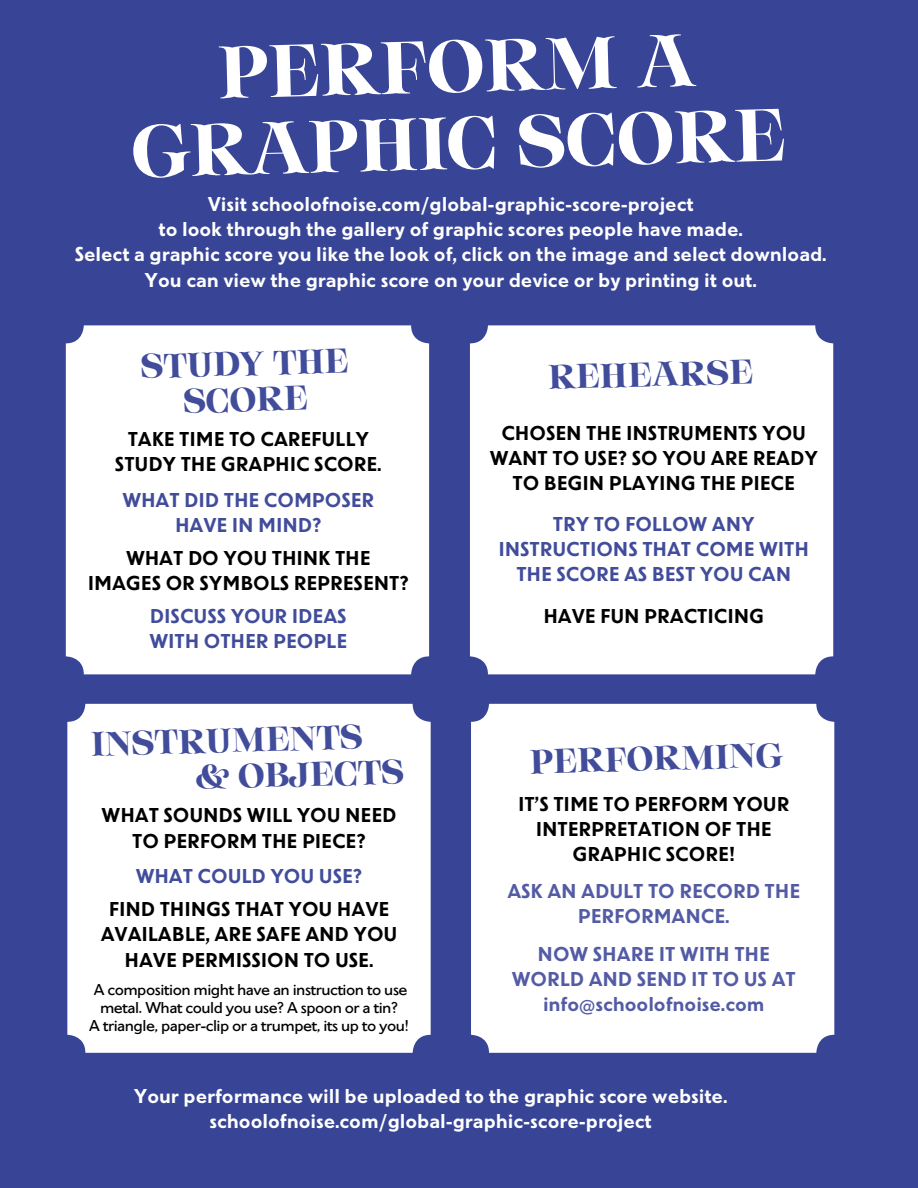
<style>
.page{position:relative;width:918px;height:1188px;background:#384596}
.page>*{position:absolute;margin:0;border:0;box-sizing:border-box;transform-origin:0 0}
.t1{font:700 77.55px "Palace Display";color:#fff}
.t2{font:700 36px "Palace Display";color:#414c9b}
.t3{font:700 21px "Granby AP";color:#fff}
.t4{font:700 21px/25.2px "Granby AP";color:#000;text-align:center}
.t5{font:700 21px/25.2px "Granby AP";color:#414c9b;text-align:center}
.t6{font:700 21px/25.2px "Granby AP";color:#535ba5;text-align:center}
.t7{font:500 16.5px/18px "Granby AP";letter-spacing:-.03em;color:#000;text-align:center}
</style>
<div class="page">
<div style="left:66px;top:325px;width:363px;height:349px;background:#fff;border-radius:18px"></div>
<div style="left:470px;top:325px;width:363px;height:349px;background:#fff;border-radius:18px"></div>
<div style="left:67px;top:704px;width:364px;height:349px;background:#fff;border-radius:18px"></div>
<div style="left:471px;top:704px;width:363px;height:349px;background:#fff;border-radius:18px"></div>
<p class="t1" style="left:217px;top:28px;width:479px;rotate:-1deg">PERFORM A</p>
<p class="t1" style="left:131px;top:106px;width:656px;rotate:-1deg">GRAPHIC SCORE</p>
<p class="t3" style="left:208px;top:193px;width:487px">Visit schoolofnoise.com/global-graphic-score-project</p>
<p class="t3" style="left:159px;top:218px;width:586px">to look through the gallery of graphic scores people have made.</p>
<p class="t3" style="left:75px;top:243px;width:753px">Select a graphic score you like the look of, click on the image and select download.</p>
<p class="t3" style="left:145px;top:269px;width:614px">You can view the graphic score on your device or by printing it out.</p>
<p class="t2" style="left:141px;top:346px;width:209px;rotate:-1deg">STUDY THE</p>
<p class="t2" style="left:183px;top:381px;width:126px;rotate:-1deg">SCORE</p>
<p class="t4" style="left:115px;top:427px;width:268px">TAKE TIME TO CAREFULLY<br>STUDY THE GRAPHIC SCORE.</p>
<p class="t5" style="left:122px;top:488px;width:253px">WHAT DID THE COMPOSER<br>HAVE IN MIND?</p>
<p class="t4" style="left:88px;top:546px;width:322px">WHAT DO YOU THINK THE<br>IMAGES OR SYMBOLS REPRESENT?</p>
<p class="t5" style="left:150px;top:604px;width:198px">DISCUSS YOUR IDEAS</p>
<p class="t5" style="left:149px;top:629px;width:199px">WITH OTHER PEOPLE</p>
<p class="t2" style="left:91px;top:723px;width:273px;rotate:-1deg">INSTRUMENTS</p>
<p class="t2" style="left:195px;top:757px;width:210px;rotate:-1deg">&amp; OBJECTS</p>
<p class="t4" style="left:102px;top:803px;width:296px">WHAT SOUNDS WILL YOU NEED<br>TO PERFORM THE PIECE?</p>
<p class="t5" style="left:136px;top:864px;width:228px">WHAT COULD YOU USE?</p>
<p class="t4" style="left:101px;top:897px;width:298px">FIND THINGS THAT YOU HAVE<br>AVAILABLE, ARE SAFE AND YOU<br>HAVE PERMISSION TO USE.</p>
<p class="t7" style="left:89px;top:981px;width:321px">A composition might have an instruction to use metal. What could you use? A spoon or a tin?<br>A triangle, paper-clip or a trumpet, its up to you!</p>
<p class="t2" style="left:548px;top:357px;width:207px;rotate:-1deg">REHEARSE</p>
<p class="t4" style="left:490px;top:421px;width:330px">CHOSEN THE INSTRUMENTS YOU<br>WANT TO USE? SO YOU ARE READY</p>
<p class="t4" style="left:513px;top:471px;width:284px">TO BEGIN PLAYING THE PIECE</p>
<p class="t5" style="left:498px;top:512px;width:312px">TRY TO FOLLOW ANY<br>INSTRUCTIONS THAT COME WITH<br>THE SCORE AS BEST YOU CAN</p>
<p class="t4" style="left:543px;top:604px;width:222px">HAVE FUN PRACTICING</p>
<p class="t2" style="left:530px;top:741px;width:255px;rotate:-1deg">PERFORMING</p>
<p class="t4" style="left:518px;top:792px;width:273px">IT’S TIME TO PERFORM YOUR<br>INTERPRETATION OF THE<br>GRAPHIC SCORE!</p>
<p class="t6" style="left:507px;top:879px;width:294px">ASK AN ADULT TO RECORD THE</p>
<p class="t6" style="left:578px;top:905px;width:153px">PERFORMANCE.</p>
<p class="t6" style="left:538px;top:942px;width:234px">NOW SHARE IT WITH THE</p>
<p class="t6" style="left:512px;top:967px;width:286px">WORLD AND SEND IT TO US AT info@schoolofnoise.com</p>
<p class="t3" style="left:134px;top:1085px;width:595px">Your performance will be uploaded to the graphic score website.</p>
<p class="t3" style="left:210px;top:1110px;width:444px">schoolofnoise.com/global-graphic-score-project</p>
</div>
